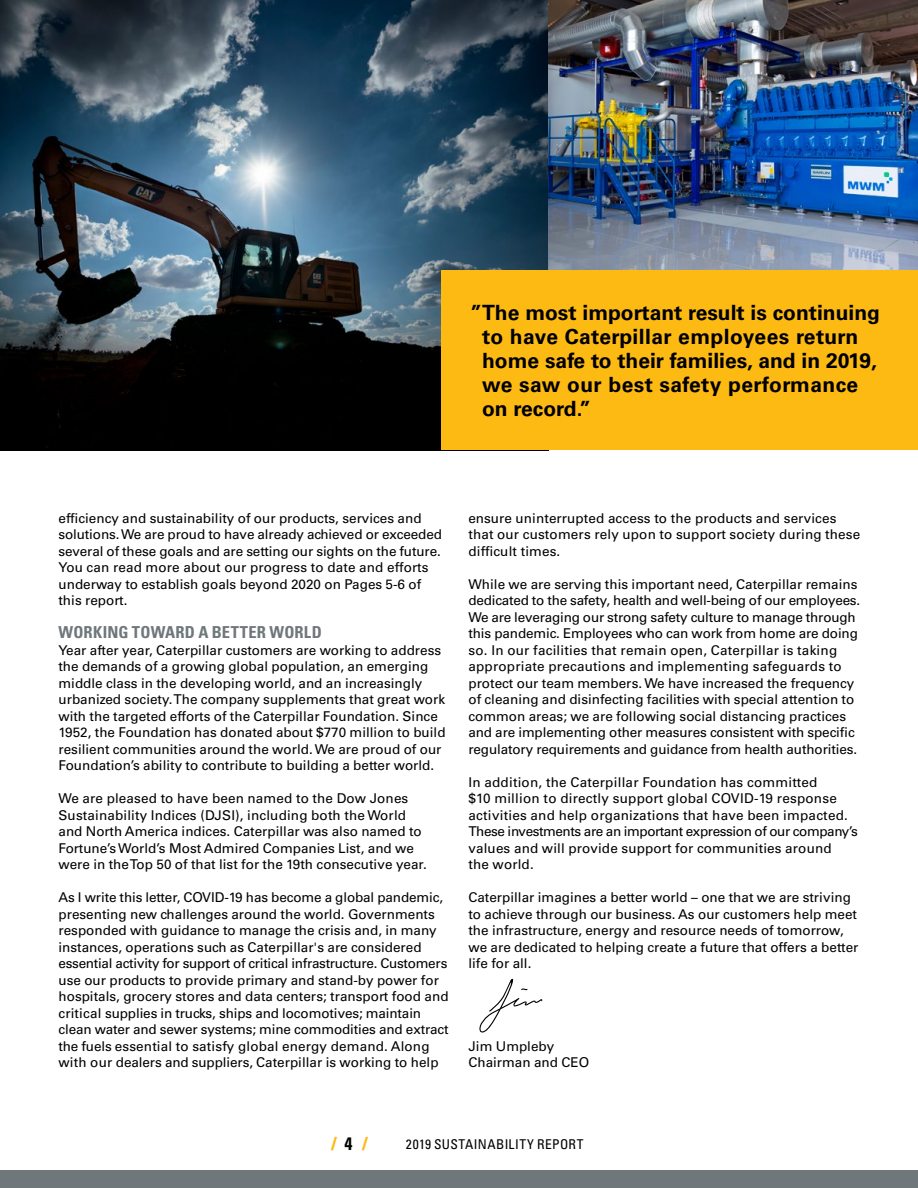
<style>
.page{position:relative;width:918px;height:1188px;background:#fff}
.page>*{position:absolute;margin:0;border:0;box-sizing:border-box;transform-origin:0 0}
.t1{font:700 21px/24px "Univers LT Std";color:#000}
.t2{font:900 18px "Univers LT Std";color:#fdba12}
.t3{font:700 condensed 16.5px "Univers LT Std";letter-spacing:.015em;color:#6f777a}
.t4{font:13.5px/16.5px "Univers LT Std";color:#000}
.t5{font:condensed 13.5px "Univers LT Std";letter-spacing:.03em;color:#000}
.s1{font-weight:700;font-stretch:condensed;color:#000}
</style>
<div class="page">
<div style="left:0;top:1170px;width:918px;height:18px;background:#6f777a"></div>
<svg style="left:479px;top:979px;width:64px;height:54px"></svg>
<img style="left:0;top:0;width:548px;height:450px">
<img style="left:548px;top:0;width:370px;height:271px">
<div style="left:441px;top:271px;width:477px;height:179px;background:#fdba12"></div>
<h1 class="t1" style="left:482px;top:301px;width:399px;text-indent:-12px">”The most important result is continuing to have Caterpillar employees return home safe to their families, and in 2019, we saw our best safety performance on record.”</h1>
<p class="t4" style="left:59px;top:510px;width:385px">efficiency and sustainability of our products, services and solutions. We are proud to have already achieved or exceeded several of these goals and are setting our sights on the future.<br>You can read more about our progress to date and efforts underway to establish goals beyond 2020 on Pages 5-6 of this report.</p>
<p class="t3" style="left:59px;top:622px;width:265px">WORKING TOWARD A BETTER WORLD</p>
<p class="t4" style="left:59px;top:642px;width:389px">Year after year, Caterpillar customers are working to address the demands of a growing global population, an emerging middle class in the developing world, and an increasingly urbanized society. The company supplements that great work with the targeted efforts of the Caterpillar Foundation. Since 1952, the Foundation has donated about $770 million to build resilient communities around the world. We are proud of our Foundation’s ability to contribute to building a better world.</p>
<p class="t4" style="left:59px;top:790px;width:370px">We are pleased to have been named to the Dow Jones Sustainability Indices (DJSI), including both the World and North America indices. Caterpillar was also named to Fortune’s World’s Most Admired Companies List, and we were in the Top 50 of that list for the 19th consecutive year.</p>
<p class="t4" style="left:59px;top:889px;width:392px">As I write this letter, COVID-19 has become a global pandemic, presenting new challenges around the world. Governments responded with guidance to manage the crisis and, in many instances, operations such as Caterpillar's are considered essential activity for support of critical infrastructure. Customers use our products to provide primary and stand-by power for hospitals, grocery stores and data centers; transport food and critical supplies in trucks, ships and locomotives; maintain clean water and sewer systems; mine commodities and extract the fuels essential to satisfy global energy demand. Along with our dealers and suppliers, Caterpillar is working to help</p>
<p class="t4" style="left:468px;top:510px;width:393px">ensure uninterrupted access to the products and services that our customers rely upon to support society during these difficult times.</p>
<p class="t4" style="left:468px;top:576px;width:393px">While we are serving this important need, Caterpillar remains dedicated to the safety, health and well-being of our employees.<br>We are leveraging our strong safety culture to manage through this pandemic. Employees who can work from home are doing so. In our facilities that remain open, Caterpillar is taking appropriate precautions and implementing safeguards to protect our team members. We have increased the frequency of cleaning and disinfecting facilities with special attention to common areas; we are following social distancing practices and are implementing other measures consistent with specific regulatory requirements and guidance from health authorities.</p>
<p class="t4" style="left:468px;top:774px;width:391px">In addition, the Caterpillar Foundation has committed<br>$10 million to directly support global COVID-19 response activities and help organizations that have been impacted.<br>These investments are an important expression of our company’s values and will provide support for communities around<br>the world.</p>
<p class="t4" style="left:468px;top:889px;width:392px">Caterpillar imagines a better world – one that we are striving to achieve through our business. As our customers help meet the infrastructure, energy and resource needs of tomorrow, we are dedicated to helping create a future that offers a better life for all.</p>
<p class="t4" style="left:468px;top:1038px;width:122px">Jim Umpleby<br>Chairman and CEO</p>
<h2 class="t2" style="left:331px;top:1133px;width:37px">/ <span class="s1">4</span> /</h2>
<p class="t5" style="left:406px;top:1136px;width:179px">2019 SUSTAINABILITY REPORT</p>
</div>
